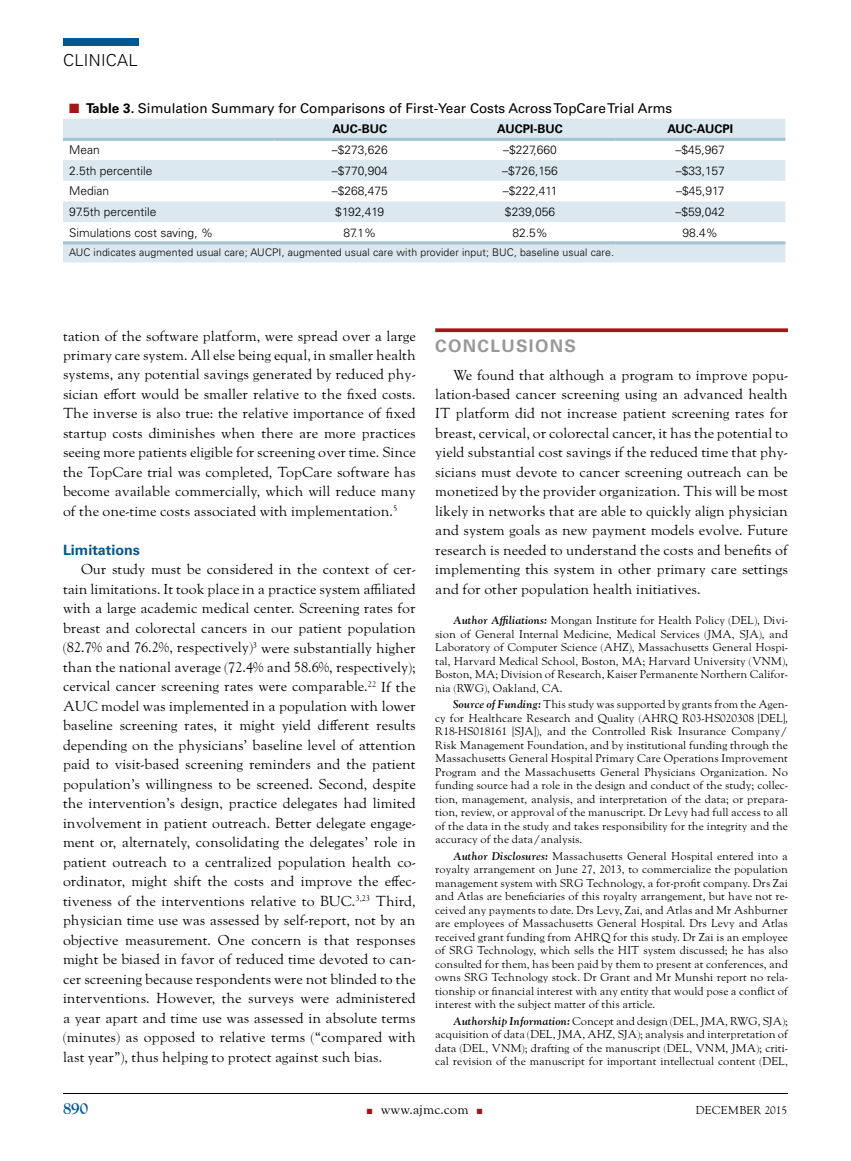
<style>
.page{position:relative;width:851px;height:1161px;background:#fff}
.page>*{position:absolute;margin:0;border:0;box-sizing:border-box;transform-origin:0 0}
.t1{font:700 17.25px "Univers LT Std";letter-spacing:.075em;color:#999}
.t2{font:300 16.5px "Univers LT Std";letter-spacing:.02em;color:#000}
.t3{font:700 16.5px "LTC Goudy Oldstyle Pro";color:#005890}
.t4{font:14.25px/19.5px "LTC Goudy Oldstyle Pro";color:#000;text-align:justify}
.t5{font:700 14.25px "Univers LT Std";color:#005890}
.t6{font:13.5px "Univers LT Std";color:#000}
.t7{font:13.5px "LTC Goudy Oldstyle Pro";color:#000}
.t8{font:300 12px "Univers LT Std";color:#000}
.t9{font:700 12px "Univers LT Std";color:#000}
.t10{font:11.25px/13.5px "LTC Goudy Oldstyle Pro";color:#000;text-align:justify}
.t11{font:11.25px "LTC Goudy Oldstyle Pro";letter-spacing:.02em;color:#000}
.t12{font:300 10.5px "Univers LT Std";letter-spacing:.01em;color:#000}
.s1{color:#a51617}
.s2{font-weight:700}
.s3{font-weight:700;font-style:italic}
</style>
<div class="page">
<hr style="left:63px;top:1093px;width:725px;height:1px;background:#000">
<div style="left:63px;top:39px;width:76px;height:7px;background:#005890"></div>
<svg style="left:435px;top:328px;width:353px;height:4px"></svg>
<svg style="left:63px;top:119px;width:722px;height:143px;fill:#dce8ef"></svg>
<hr style="left:63px;top:138px;width:211px;height:3px;background:#a2c3d4">
<hr style="left:274px;top:138px;width:171px;height:3px;background:#a2c3d4">
<hr style="left:445px;top:138px;width:170px;height:3px;background:#a2c3d4">
<hr style="left:615px;top:138px;width:170px;height:3px;background:#a2c3d4">
<hr style="left:63px;top:241px;width:211px;height:3px;background:#a2c3d4">
<hr style="left:274px;top:241px;width:171px;height:3px;background:#a2c3d4">
<hr style="left:445px;top:241px;width:170px;height:3px;background:#a2c3d4">
<hr style="left:615px;top:241px;width:170px;height:3px;background:#a2c3d4">
<p class="t2" style="left:63px;top:50px;width:76px">CLINICAL</p>
<p class="t6" style="left:69px;top:100px;width:604px"><span class="s1">■</span> <span class="s2">Table 3.</span> Simulation Summary for Comparisons of First-Year Costs Across TopCare Trial Arms</p>
<p class="t9" style="left:332px;top:122px;width:56px">AUC-BUC</p>
<p class="t9" style="left:497px;top:122px;width:67px">AUCPI-BUC</p>
<p class="t9" style="left:667px;top:122px;width:67px">AUC-AUCPI</p>
<p class="t8" style="left:69px;top:143px;width:32px">Mean</p>
<p class="t8" style="left:332px;top:143px;width:58px">–$273,626</p>
<p class="t8" style="left:503px;top:143px;width:55px">–$227,660</p>
<p class="t8" style="left:675px;top:143px;width:51px">–$45,967</p>
<p class="t8" style="left:69px;top:163px;width:85px">2.5th percentile</p>
<p class="t8" style="left:332px;top:163px;width:58px">–$770,904</p>
<p class="t8" style="left:502px;top:163px;width:57px">–$726,156</p>
<p class="t8" style="left:676px;top:163px;width:50px">–$33,157</p>
<p class="t8" style="left:69px;top:184px;width:42px">Median</p>
<p class="t8" style="left:332px;top:184px;width:58px">–$268,475</p>
<p class="t8" style="left:502px;top:184px;width:56px">–$222,411</p>
<p class="t8" style="left:676px;top:184px;width:50px">–$45,917</p>
<p class="t8" style="left:69px;top:205px;width:89px">97.5th percentile</p>
<p class="t8" style="left:335px;top:205px;width:50px">$192,419</p>
<p class="t8" style="left:505px;top:205px;width:52px">$239,056</p>
<p class="t8" style="left:675px;top:205px;width:51px">–$59,042</p>
<p class="t8" style="left:69px;top:225px;width:146px">Simulations cost saving, %</p>
<p class="t8" style="left:343px;top:225px;width:34px">87.1%</p>
<p class="t8" style="left:512px;top:225px;width:37px">82.5%</p>
<p class="t8" style="left:682px;top:225px;width:37px">98.4%</p>
<p class="t12" style="left:69px;top:246px;width:546px">AUC indicates augmented usual care; AUCPI, augmented usual care with provider input; BUC, baseline usual care.</p>
<p class="t4" style="left:63px;top:327px;width:354px">tation of the software platform, were spread over a large primary care system. All else being equal, in smaller health systems, any potential savings generated by reduced phy&shy;sician effort would be smaller relative to the fixed costs.<br>The inverse is also true: the relative importance of fixed startup costs diminishes when there are more practices seeing more patients eligible for screening over time. Since the TopCare trial was completed, TopCare software has become available commercially, which will reduce many of the one-time costs associated with implementation.<sup>5</sup></p>
<p class="t5" style="left:63px;top:542px;width:78px">Limitations</p>
<p class="t4" style="left:63px;top:561px;width:354px;text-indent:18px">Our study must be considered in the context of cer&shy;tain limitations. It took place in a practice system affiliated with a large academic medical center. Screening rates for breast and colorectal cancers in our patient population (82.7% and 76.2%, respectively)<sup>3</sup> were substantially higher than the national average (72.4% and 58.6%, respectively); cervical cancer screening rates were comparable.<sup>22</sup> If the AUC model was implemented in a population with lower baseline screening rates, it might yield different results depending on the physicians’ baseline level of attention paid to visit-based screening reminders and the patient population’s willingness to be screened. Second, despite the intervention’s design, practice delegates had limited involvement in patient outreach. Better delegate engage&shy;ment or, alternately, consolidating the delegates’ role in patient outreach to a centralized population health co&shy;ordinator, might shift the costs and improve the effec&shy;tiveness of the interventions relative to BUC.<sup>3,23</sup> Third, physician time use was assessed by self-report, not by an objective measurement. One concern is that responses might be biased in favor of reduced time devoted to can&shy;cer screening because respondents were not blinded to the interventions. However, the surveys were administered a year apart and time use was assessed in absolute terms (minutes) as opposed to relative terms (“compared with last year”), thus helping to protect against such bias.</p>
<p class="t1" style="left:435px;top:335px;width:142px">CONCLUSIONS</p>
<p class="t4" style="left:435px;top:366px;width:354px;text-indent:18px">We found that although a program to improve popu&shy;lation-based cancer screening using an advanced health IT platform did not increase patient screening rates for breast, cervical, or colorectal cancer, it has the potential to yield substantial cost savings if the reduced time that phy&shy;sicians must devote to cancer screening outreach can be monetized by the provider organization. This will be most likely in networks that are able to quickly align physician and system goals as new payment models evolve. Future research is needed to understand the costs and benefits of implementing this system in other primary care settings and for other population health initiatives.</p>
<p class="t10" style="left:435px;top:614px;width:354px;text-indent:18px"><span class="s3">Author Affiliations:</span> Mongan Institute for Health Policy (DEL), Divi&shy;sion of General Internal Medicine, Medical Services (JMA, SJA), and Laboratory of Computer Science (AHZ), Massachusetts General Hospi&shy;tal, Harvard Medical School, Boston, MA; Harvard University (VNM), Boston, MA; Division of Research, Kaiser Permanente Northern Califor&shy;nia (RWG), Oakland, CA.</p>
<p class="t10" style="left:435px;top:698px;width:354px;text-indent:18px"><span class="s3">Source of Funding:</span> This study was supported by grants from the Agen&shy;cy for Healthcare Research and Quality (AHRQ R03-HS020308 [DEL], R18-HS018161 [SJA]), and the Controlled Risk Insurance Company/ Risk Management Foundation, and by institutional funding through the Massachusetts General Hospital Primary Care Operations Improvement Program and the Massachusetts General Physicians Organization. No funding source had a role in the design and conduct of the study; collec&shy;tion, management, analysis, and interpretation of the data; or prepara&shy;tion, review, or approval of the manuscript. Dr Levy had full access to all of the data in the study and takes responsibility for the integrity and the accuracy of the data/analysis.</p>
<p class="t10" style="left:435px;top:850px;width:354px;text-indent:18px"><span class="s3">Author Disclosures:</span> Massachusetts General Hospital entered into a royalty arrangement on June 27, 2013, to commercialize the population management system with SRG Technology, a for-profit company. Drs Zai and Atlas are beneficiaries of this royalty arrangement, but have not re&shy;ceived any payments to date. Drs Levy, Zai, and Atlas and Mr Ashburner are employees of Massachusetts General Hospital. Drs Levy and Atlas received grant funding from AHRQ for this study. Dr Zai is an employee of SRG Technology, which sells the HIT system discussed; he has also consulted for them, has been paid by them to present at conferences, and owns SRG Technology stock. Dr Grant and Mr Munshi report no rela&shy;tionship or financial interest with any entity that would pose a conflict of interest with the subject matter of this article.</p>
<p class="t10" style="left:435px;top:1015px;width:354px;text-indent:18px"><span class="s3">Authorship Information:</span> Concept and design (DEL, JMA, RWG, SJA); acquisition of data (DEL, JMA, AHZ, SJA); analysis and interpretation of data (DEL, VNM); drafting of the manuscript (DEL, VNM, JMA); criti&shy;cal revision of the manuscript for important intellectual content (DEL,</p>
<p class="t3" style="left:63px;top:1100px;width:27px">890</p>
<p class="t7" style="left:367px;top:1102px;width:117px"><span class="s1">■</span> www.ajmc.com <span class="s1">■</span></p>
<p class="t11" style="left:695px;top:1104px;width:93px">DECEMBER 2015</p>
</div>
